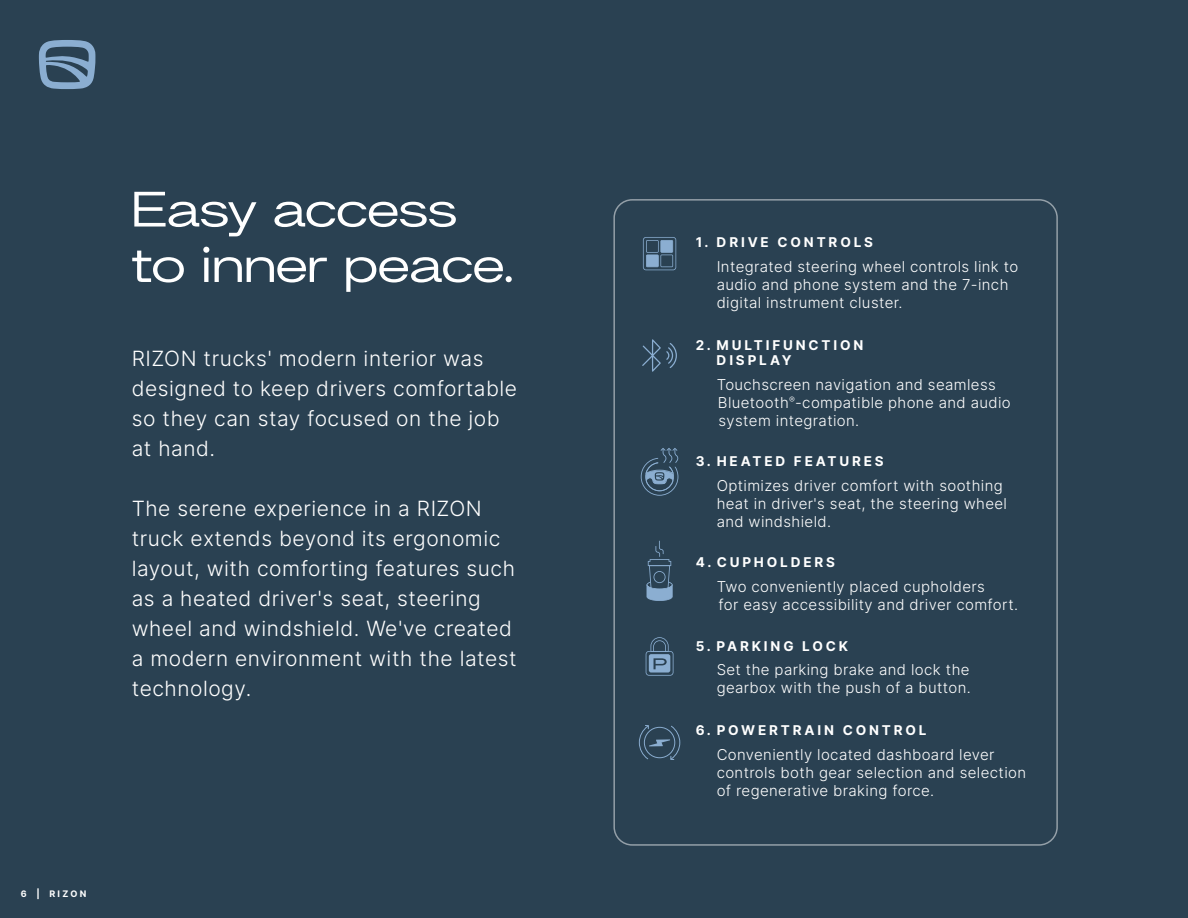
<style>
.page{position:relative;width:1188px;height:918px;background:#2a4152}
.page>*{position:absolute;margin:0;border:0;box-sizing:border-box;transform-origin:0 0}
.t1{font:700 semi-expanded 54px/55.5px "Britanica";color:#fff}
.t2{font:300 21px/30px "Inter";letter-spacing:.025em;color:#fff}
.t3{font:300 15px/18px "Inter";letter-spacing:.025em;color:#fff}
.t4{font:700 13.5px/15px "Inter";letter-spacing:.21em;color:#fff}
.t5{font:700 9px "Inter";letter-spacing:.25em;color:#fff}
</style>
<div class="page">
<svg style="left:39px;top:40px;width:56px;height:49px"></svg>
<div style="left:613px;top:199px;width:445px;height:647px;border:2px solid #fff;border-radius:18px"></div>
<svg style="left:642px;top:339px;width:35px;height:33px"></svg>
<svg style="left:647px;top:541px;width:26px;height:60px"></svg>
<svg style="left:641px;top:448px;width:38px;height:48px"></svg>
<svg style="left:646px;top:637px;width:28px;height:39px"></svg>
<svg style="left:639px;top:725px;width:41px;height:35px"></svg>
<svg style="left:643px;top:237px;width:33px;height:33px"></svg>
<h1 class="t1" style="left:132px;top:181px;width:384px">Easy access to inner peace.</h1>
<h2 class="t2" style="left:132px;top:343px;width:387px">RIZON trucks' modern interior was designed to keep drivers comfortable so they can stay focused on the job at hand.</h2>
<h2 class="t2" style="left:132px;top:493px;width:386px">The serene experience in a RIZON truck extends beyond its ergonomic layout, with comforting features such as a heated driver's seat, steering wheel and windshield. We've created a modern environment with the latest technology.</h2>
<p class="t5" style="left:21px;top:887px;width:67px">6 | RIZON</p>
<p class="t4" style="left:696px;top:234px;width:179px">1. DRIVE CONTROLS</p>
<p class="t3" style="left:717px;top:257px;width:303px">Integrated steering wheel controls link to audio and phone system and the 7-inch digital instrument cluster.</p>
<p class="t4" style="left:717px;top:337px;width:148px;text-indent:-21px">2. MULTIFUNCTION<br>DISPLAY</p>
<p class="t3" style="left:717px;top:375px;width:296px">Touchscreen navigation and seamless<br>Bluetooth<sup>®</sup>-compatible phone and audio system integration.</p>
<p class="t4" style="left:696px;top:453px;width:190px">3. HEATED FEATURES</p>
<p class="t3" style="left:717px;top:476px;width:292px">Optimizes driver comfort with soothing heat in driver's seat, the steering wheel and windshield.</p>
<p class="t4" style="left:696px;top:554px;width:141px">4. CUPHOLDERS</p>
<p class="t3" style="left:717px;top:577px;width:303px">Two conveniently placed cupholders<br>for easy accessibility and driver comfort.</p>
<p class="t4" style="left:696px;top:638px;width:154px">5. PARKING LOCK</p>
<p class="t3" style="left:717px;top:661px;width:256px">Set the parking brake and lock the gearbox with the push of a button.</p>
<p class="t4" style="left:696px;top:722px;width:232px">6. POWERTRAIN CONTROL</p>
<p class="t3" style="left:717px;top:745px;width:311px">Conveniently located dashboard lever controls both gear selection and selection of regenerative braking force.</p>
</div>
